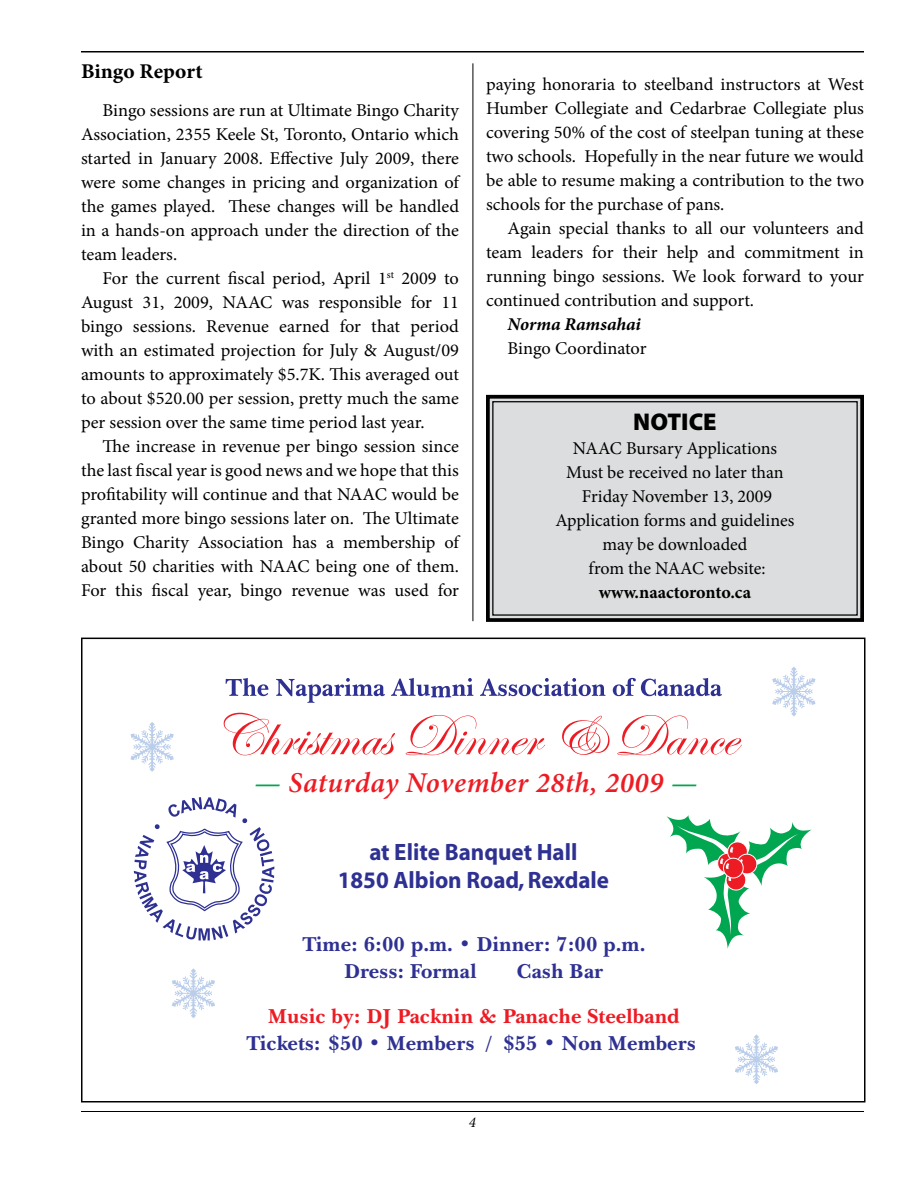
<style>
.page{position:relative;width:918px;height:1188px;background:#fff}
.page>*{position:absolute;margin:0;border:0;box-sizing:border-box;transform-origin:0 0}
.t1{font:59.4px "Edwardian Script ITC";color:#ed1c24}
.t2{font:italic 600 28.8px "Minion Pro";letter-spacing:.02em;color:#ed1c24}
.t3{font:900 24.3px "Myriad Pro";color:#000}
.t4{font:700 23.7px/28.5px "Myriad";color:#2e3192;text-align:center}
.t5{font:700 21px "Minion Pro";letter-spacing:.005em;color:#000}
.t6{font:700 20.7px/27px "New Baskerville IT Cby BT";color:#2e3192}
.t7{font:700 20.7px "New Baskerville IT Cby BT";color:#ed1c24}
.t8{font:18px/24px "Minion Pro";letter-spacing:-.005em;color:#000;text-align:justify}
.t9{font:700 18px "Minion Pro";color:#000}
.t10{font:italic 700 18px "Minion Pro";letter-spacing:-.005em;color:#000}
.s1{color:#00a650}
</style>
<div class="page">
<hr style="left:81px;top:51px;width:783px;height:1px;background:#000">
<hr style="left:81px;top:1111px;width:783px;height:1px;background:#000">
<div style="left:486px;top:394px;width:378px;height:228px;background:#dcddde"></div>
<div style="left:492px;top:401px;width:366px;height:215px;border:1px solid #000"></div>
<hr style="left:473px;top:63px;width:1px;height:558px;background:#000">
<svg style="left:134px;top:797px;width:140px;height:143px"></svg>
<svg style="left:226px;top:678px;width:42px;height:18px"></svg>
<svg style="left:276px;top:678px;width:109px;height:25px"></svg>
<svg style="left:391px;top:678px;width:82px;height:19px"></svg>
<svg style="left:480px;top:678px;width:125px;height:18px"></svg>
<svg style="left:613px;top:678px;width:109px;height:18px"></svg>
<svg style="left:130px;top:722px;width:44px;height:50px"></svg>
<svg style="left:666px;top:815px;width:146px;height:134px"></svg>
<svg style="left:172px;top:968px;width:43px;height:50px"></svg>
<div style="left:81px;top:638px;width:785px;height:464px;border:2px solid #000"></div>
<svg style="left:735px;top:1034px;width:43px;height:50px"></svg>
<svg style="left:772px;top:667px;width:44px;height:49px"></svg>
<p class="t5" style="left:81px;top:57px;width:123px">Bingo Report</p>
<p class="t8" style="left:81px;top:98px;width:380px;text-indent:22px">Bingo sessions are run at Ultimate Bingo Charity Association, 2355 Keele St, Toronto, Ontario which started in January 2008. Effective July 2009, there were some changes in pricing and organization of the games played. These changes will be handled in a hands-on approach under the direction of the team leaders.</p>
<p class="t8" style="left:81px;top:266px;width:380px;text-indent:22px">For the current fiscal period, April 1<sup>st</sup> 2009 to August 31, 2009, NAAC was responsible for 11 bingo sessions. Revenue earned for that period with an estimated projection for July &amp; August/09 amounts to approximately $5.7K. This averaged out to about $520.00 per session, pretty much the same per session over the same time period last year.</p>
<p class="t8" style="left:81px;top:434px;width:380px;text-indent:22px">The increase in revenue per bingo session since the last fiscal year is good news and we hope that this profitability will continue and that NAAC would be granted more bingo sessions later on. The Ultimate Bingo Charity Association has a membership of about 50 charities with NAAC being one of them.<br>For this fiscal year, bingo revenue was used for</p>
<p class="t8" style="left:486px;top:73px;width:380px">paying honoraria to steelband instructors at West Humber Collegiate and Cedarbrae Collegiate plus covering 50% of the cost of steelpan tuning at these two schools. Hopefully in the near future we would be able to resume making a contribution to the two schools for the purchase of pans.</p>
<p class="t8" style="left:486px;top:217px;width:379px;text-indent:22px">Again special thanks to all our volunteers and team leaders for their help and commitment in running bingo sessions. We look forward to your continued contribution and support.</p>
<p class="t10" style="left:508px;top:312px;width:135px">Norma Ramsahai</p>
<p class="t8" style="left:508px;top:337px;width:140px">Bingo Coordinator</p>
<h3 class="t3" style="left:633px;top:405px;width:85px">NOTICE</h3>
<p class="t8" style="left:556px;top:436px;width:240px;text-align:center">NAAC Bursary Applications<br>Must be received no later than<br>Friday November 13, 2009<br>Application forms and guidelines may be downloaded<br>from the NAAC website:</p>
<p class="t9" style="left:599px;top:579px;width:154px">www.naactoronto.ca</p>
<h1 class="t1" style="left:213px;top:703px;width:525px">Christmas Dinner &amp; Dance</h1>
<h2 class="t2" style="left:254px;top:765px;width:445px"><span class="s1">—</span> Saturday November 28th, 2009 <span class="s1">—</span></h2>
<h3 class="t4" style="left:338px;top:839px;width:273px">at Elite Banquet Hall<br>1850 Albion Road, Rexdale</h3>
<p class="t6" style="left:344px;top:931px;width:303px;text-indent:-42px">Time: 6:00 p.m. • Dinner: 7:00 p.m.<br>Dress: Formal</p>
<p class="t6" style="left:517px;top:958px;width:88px">Cash Bar</p>
<p class="t7" style="left:268px;top:1003px;width:414px">Music by: DJ Packnin &amp; Panache Steelband</p>
<p class="t6" style="left:246px;top:1030px;width:451px">Tickets: $50 • Members / $55 • Non Members</p>
</div>
